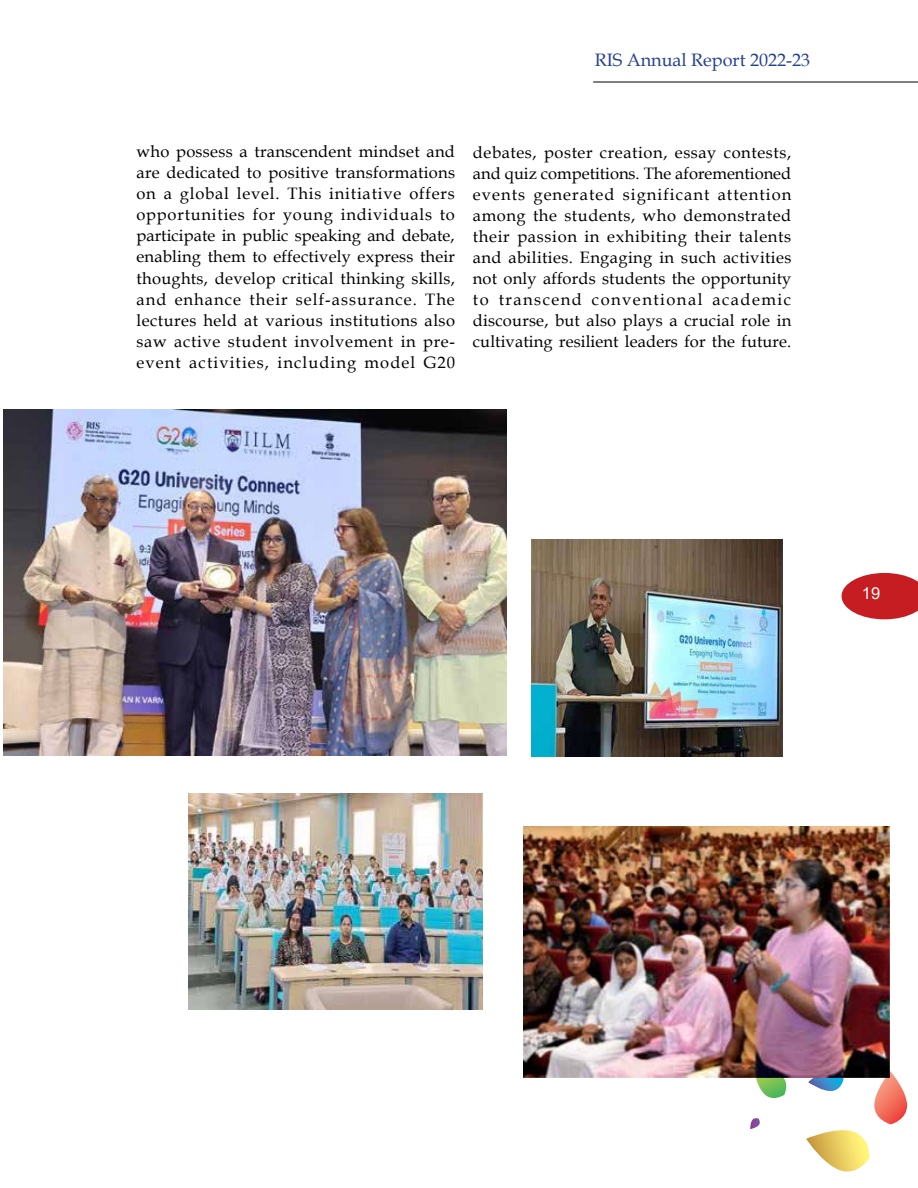
<style>
.page{position:relative;width:918px;height:1188px;background:#fff}
.page>*{position:absolute;margin:0;border:0;box-sizing:border-box;transform-origin:0 0}
.t1{font:18px "Book Antiqua";color:#25408f}
.t2{font:16.5px/21px "Book Antiqua";letter-spacing:.025em;color:#000;text-align:justify}
.t3{font:16.5px "Arial";color:#fff}
</style>
<div class="page">
<svg style="left:753px;top:1077px;width:37px;height:21px"></svg>
<svg style="left:874px;top:1071px;width:33px;height:53px"></svg>
<svg style="left:750px;top:1118px;width:10px;height:11px"></svg>
<svg style="left:808px;top:1077px;width:36px;height:15px"></svg>
<svg style="left:806px;top:1130px;width:64px;height:42px"></svg>
<hr style="left:593px;top:82px;width:325px;height:1px;background:#000">
<img style="left:532px;top:539px;width:250px;height:217px">
<img style="left:188px;top:794px;width:295px;height:215px">
<img style="left:3px;top:410px;width:503px;height:345px">
<img style="left:524px;top:826px;width:365px;height:251px">
<svg style="left:842px;top:573px;width:76px;height:46px;background:#cf4146"></svg>
<p class="t1" style="left:595px;top:48px;width:217px">RIS Annual Report 2022-23</p>
<p class="t2" style="left:136px;top:141px;width:320px">who possess a transcendent mindset and are dedicated to positive transformations on a global level. This initiative offers opportunities for young individuals to participate in public speaking and debate, enabling them to effectively express their thoughts, develop critical thinking skills, and enhance their self-assurance. The lectures held at various institutions also saw active student involvement in pre&shy;event activities, including model G20</p>
<p class="t2" style="left:473px;top:141px;width:320px">debates, poster creation, essay contests, and quiz competitions. The aforementioned events generated significant attention among the students, who demonstrated their passion in exhibiting their talents and abilities. Engaging in such activities not only affords students the opportunity to transcend conventional academic discourse, but also plays a crucial role in cultivating resilient leaders for the future.</p>
<p class="t3" style="left:862px;top:582px;width:20px">19</p>
</div>
